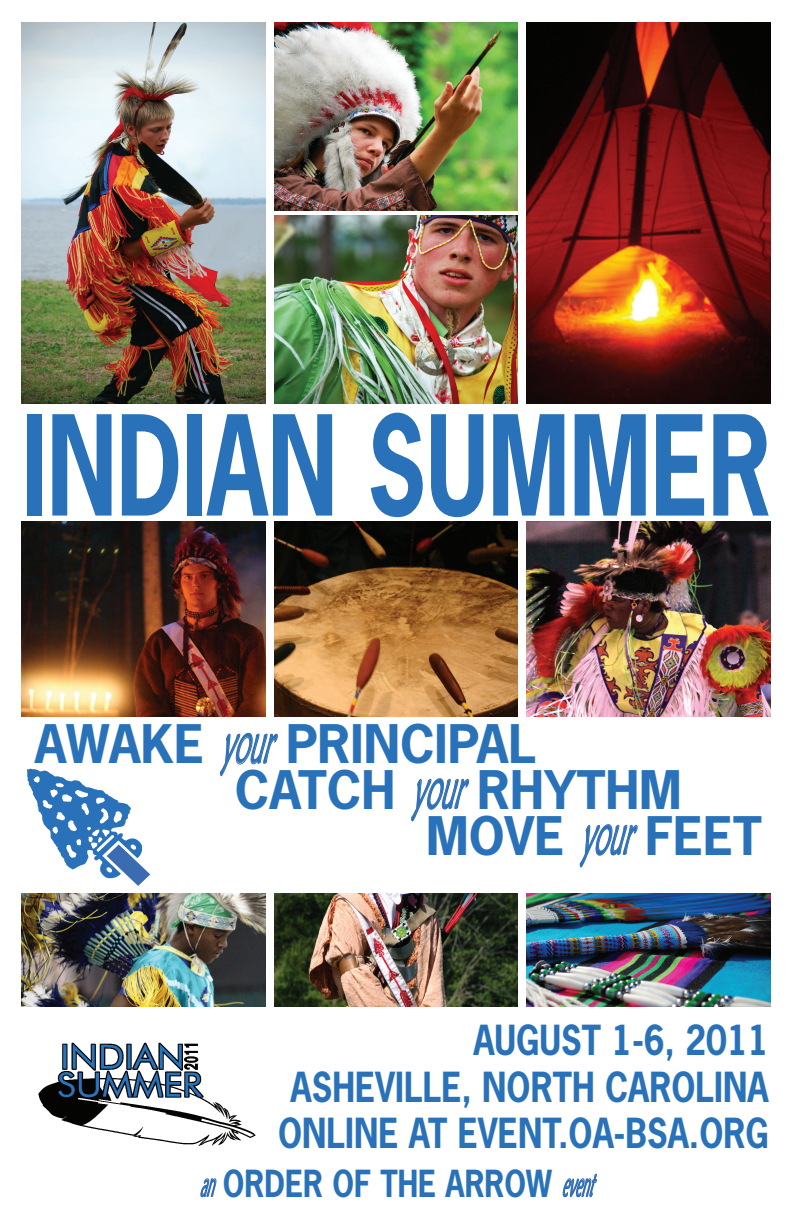
<style>
.page{position:relative;width:792px;height:1224px;background:#fff}
.page>*{position:absolute;margin:0;border:0;box-sizing:border-box;transform-origin:0 0}
.t1{font:700 130.3px "News Gothic Std";color:#2972b9;scale:.73 1}
.t2{font:700 50px "News Gothic Std";color:#2972b9}
.t3{font:700 39px "News Gothic Std";color:#2972b9;scale:.86 1}
.t4{font:700 35.1px "News Gothic Std";color:#2972b9;scale:.86 1}
.s1{font-family:"Maiandra GD";font-weight:400;font-style:italic;font-size:60px}
.s2{font-family:"Maiandra GD";font-weight:400;font-style:italic;font-size:36px}
</style>
<div class="page">
<img style="left:38px;top:1042px;width:218px;height:104px">
<img style="left:22px;top:22px;width:244px;height:382px">
<img style="left:274px;top:22px;width:244px;height:188px">
<img style="left:274px;top:216px;width:244px;height:188px">
<img style="left:526px;top:22px;width:244px;height:382px">
<img style="left:22px;top:521px;width:244px;height:196px">
<img style="left:274px;top:521px;width:244px;height:196px">
<img style="left:526px;top:521px;width:244px;height:196px">
<img style="left:22px;top:893px;width:244px;height:114px">
<img style="left:274px;top:893px;width:244px;height:114px">
<img style="left:526px;top:893px;width:244px;height:114px">
<svg style="left:200px;top:1178px;width:17px;height:20px"></svg>
<svg style="left:562px;top:1173px;width:35px;height:25px"></svg>
<svg style="left:27px;top:768px;width:123px;height:118px"></svg>
<svg style="left:220px;top:733px;width:58px;height:44px"></svg>
<svg style="left:411px;top:778px;width:59px;height:44px"></svg>
<svg style="left:579px;top:824px;width:59px;height:44px"></svg>
<h1 class="t1" style="left:22px;top:380px;width:940px">INDIAN SUMMER</h1>
<p class="t2" style="left:35px;top:711px;width:503px">AWAKE <span class="s1">your</span>PRINCIPAL</p>
<p class="t2" style="left:235px;top:757px;width:443px">CATCH <span class="s1">your</span>RHYTHM</p>
<p class="t2" style="left:426px;top:803px;width:337px">MOVE <span class="s1">your</span>FEET</p>
<p class="t3" style="left:473px;top:1014px;width:345px">AUGUST 1-6, 2011</p>
<p class="t3" style="left:291px;top:1061px;width:530px">ASHEVILLE, NORTH CAROLINA</p>
<p class="t3" style="left:278px;top:1108px;width:572px">ONLINE AT EVENT.OA-BSA.ORG</p>
<p class="t4" style="left:200px;top:1160px;width:472px"><span class="s2">an</span>ORDER OF THE ARROW <span class="s2">event</span></p>
</div>
